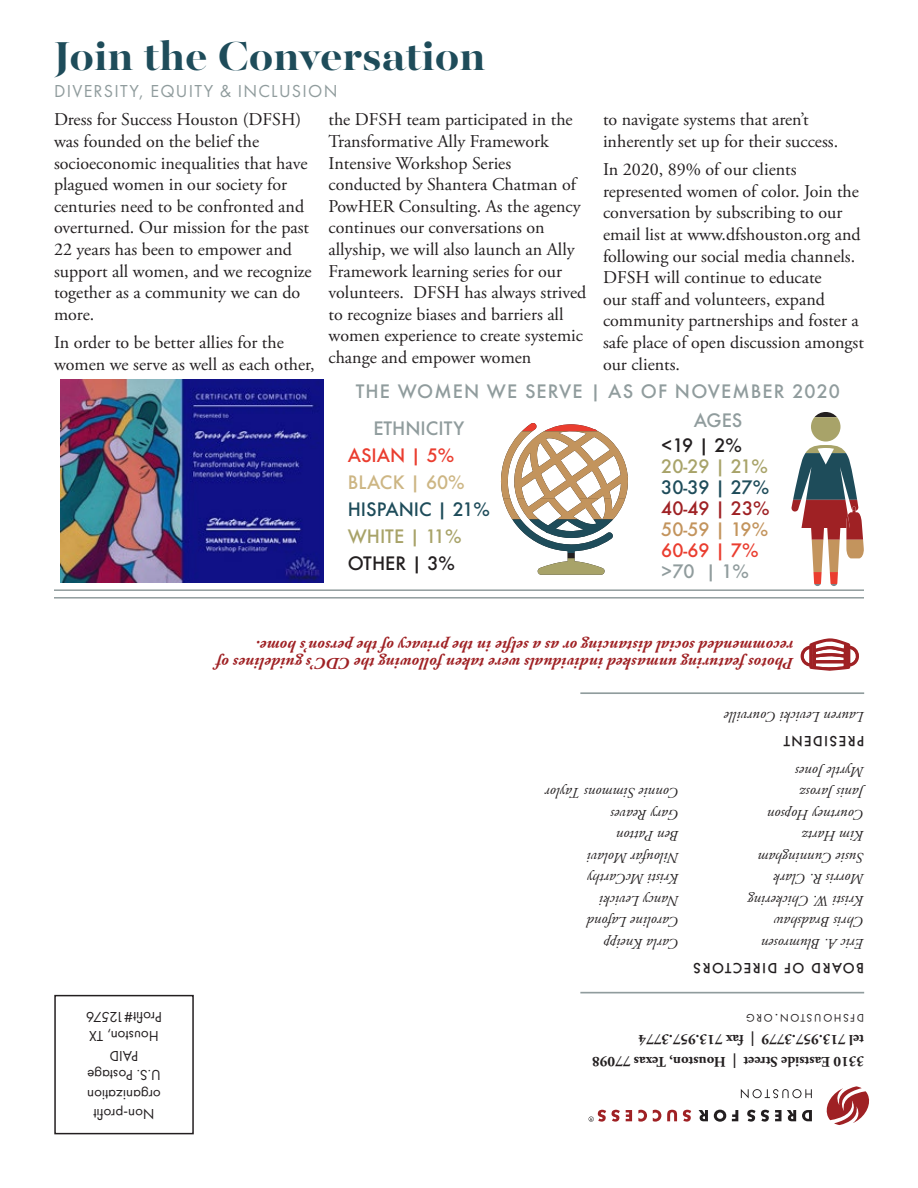
<style>
.page{position:relative;width:918px;height:1188px;background:#fff}
.page>*{position:absolute;margin:0;border:0;box-sizing:border-box;transform-origin:0 0}
.t1{font:700 45px "Majesti Banner";color:#1e4c5a}
.t2{font:18px/21.6px "Adobe Garamond Pro";color:#231f20}
.t3{font:500 18px/29.1px "Futura";letter-spacing:.06em;color:#909c9d}
.t4{font:18px "Futura PT";letter-spacing:.07em;color:#909c9d}
.t5{font:500 18px "Futura";color:#1e4c5a}
.t6{font:500 18px "Futura";color:#a8a369}
.t7{font:500 18px "Futura";color:#ea3d2f}
.t8{font:500 18px "Futura";color:#231f20}
.t9{font:500 18px "Futura";color:#9f2124}
.t10{font:500 18px "Futura";color:#c3945d}
.t11{font:500 18px "Futura";color:#909c9d}
.t12{font:500 18px "Futura";color:#cdb684}
.t13{font:italic 700 16.5px/16.5px "Adobe Garamond Pro";letter-spacing:.01em;color:#9f2124}
.t14{font:16.35px "Futura PT";color:#231f20}
.t15{font:15px/19.5px "Futura PT";color:#231f20;text-align:center}
.t16{font:italic 14.85px/21.6px "Adobe Garamond Pro";letter-spacing:.01em;color:#231f20}
.t17{font:700 14.7px/21.1px "Adobe Garamond Pro";color:#231f20}
.t18{font:500 13.5px "Futura";letter-spacing:.1em;color:#231f20}
.t19{font:11.4px "Futura PT";letter-spacing:.145em;color:#231f20}
</style>
<div class="page">
<div style="left:54px;top:995px;width:140px;height:139px;border:2px solid #231f20"></div>
<hr style="left:54px;top:597px;width:810px;height:2px;background:#909c9d">
<hr style="left:54px;top:589px;width:810px;height:2px;background:#909c9d">
<hr style="left:580px;top:992px;width:284px;height:1px;background:#909c9d">
<hr style="left:580px;top:692px;width:284px;height:2px;background:#909c9d">
<svg style="left:826px;top:1086px;width:43px;height:39px"></svg>
<svg style="left:802px;top:1110px;width:10px;height:11px"></svg>
<svg style="left:775px;top:1110px;width:21px;height:11px"></svg>
<svg style="left:747px;top:1110px;width:22px;height:12px"></svg>
<svg style="left:732px;top:1110px;width:6px;height:11px"></svg>
<svg style="left:714px;top:1110px;width:12px;height:12px"></svg>
<svg style="left:699px;top:1110px;width:9px;height:11px"></svg>
<svg style="left:683px;top:1110px;width:8px;height:12px"></svg>
<svg style="left:667px;top:1110px;width:10px;height:11px"></svg>
<svg style="left:653px;top:1110px;width:8px;height:12px"></svg>
<svg style="left:638px;top:1110px;width:9px;height:12px"></svg>
<svg style="left:626px;top:1110px;width:6px;height:11px"></svg>
<svg style="left:612px;top:1110px;width:8px;height:12px"></svg>
<svg style="left:589px;top:1110px;width:17px;height:12px"></svg>
<svg style="left:741px;top:1089px;width:71px;height:9px"></svg>
<img style="left:61px;top:380px;width:262px;height:203px">
<svg style="left:501px;top:423px;width:127px;height:152px"></svg>
<svg style="left:792px;top:412px;width:72px;height:174px"></svg>
<svg style="left:800px;top:638px;width:59px;height:33px"></svg>
<h1 class="t1" style="left:54px;top:26px;width:433px">Join the Conversation</h1>
<p class="t4" style="left:54px;top:81px;width:285px">DIVERSITY, EQUITY &amp; INCLUSION</p>
<p class="t2" style="left:54px;top:109px;width:259px">Dress for Success Houston (DFSH) was founded on the belief the socioeconomic inequalities that have plagued women in our society for centuries need to be confronted and overturned. Our mission for the past<br>22 years has been to empower and support all women, and we recognize together as a community we can do more.</p>
<p class="t2" style="left:54px;top:332px;width:262px">In order to be better allies for the women we serve as well as each other,</p>
<p class="t2" style="left:328px;top:109px;width:259px">the DFSH team participated in the<br>Transformative Ally Framework<br>Intensive Workshop Series conducted by Shantera Chatman of<br>PowHER Consulting. As the agency continues our conversations on allyship, we will also launch an Ally<br>Framework learning series for our volunteers. DFSH has always strived to recognize biases and barriers all women experience to create systemic change and empower women</p>
<p class="t2" style="left:603px;top:109px;width:237px">to navigate systems that aren’t inherently set up for their success.</p>
<p class="t2" style="left:603px;top:159px;width:262px">In 2020, 89% of our clients represented women of color. Join the conversation by subscribing to our email list at www.dfshouston.org and following our social media channels.<br>DFSH will continue to educate<br>our staff and volunteers, expand community partnerships and foster a safe place of open discussion amongst our clients.</p>
<p class="t3" style="left:694px;top:376px;width:148px;text-indent:-338px">THE WOMEN WE SERVE | AS OF NOVEMBER 2020<br>AGES</p>
<p class="t8" style="left:661px;top:433px;width:82px">&lt;19 | 2%</p>
<p class="t6" style="left:661px;top:454px;width:108px">20-29 | 21%</p>
<p class="t5" style="left:661px;top:475px;width:109px">30-39 | 27%</p>
<p class="t9" style="left:661px;top:496px;width:110px">40-49 | 23%</p>
<p class="t10" style="left:661px;top:517px;width:108px">50-59 | 19%</p>
<p class="t7" style="left:661px;top:538px;width:99px">60-69 | 7%</p>
<p class="t3" style="left:661px;top:557px;width:89px">&gt;70 | 1%</p>
<p class="t11" style="left:373px;top:416px;width:92px">ETHNICITY</p>
<p class="t7" style="left:348px;top:443px;width:108px">ASIAN | 5%</p>
<p class="t12" style="left:348px;top:470px;width:118px">BLACK | 60%</p>
<p class="t5" style="left:348px;top:497px;width:144px">HISPANIC | 21%</p>
<p class="t6" style="left:348px;top:524px;width:115px">WHITE | 11%</p>
<p class="t8" style="left:348px;top:551px;width:109px">OTHER | 3%</p>
<p class="t13" style="left:794px;top:671px;width:578px;rotate:-180deg">Photos featuring unmasked individuals were taken following the CDC’s guidelines of recommended social distancing or as a selfie in the privacy of the person’s home.</p>
<p class="t16" style="left:865px;top:727px;width:142px;rotate:-180deg">Lauren Levicki Courville</p>
<p class="t15" style="left:162px;top:1124px;width:78px;rotate:-180deg">Non-profit organization<br>U.S. Postage<br>PAID<br>Houston, TX<br>Profit#12576</p>
<p class="t16" style="left:679px;top:954px;width:135px;rotate:-180deg">Carla Kneipp<br>Caroline Lafond<br>Nancy Levicki<br>Kristi McCarthy<br>Niloufar Molavi<br>Ben Patton<br>Gary Reaves<br>Connie Simmons Taylor</p>
<p class="t18" style="left:865px;top:750px;width:83px;rotate:-180deg">PRESIDENT</p>
<p class="t16" style="left:864px;top:954px;width:117px;rotate:-180deg">Eric A. Blumrosen<br>Chris Bradshaw<br>Kristi W. Chickering<br>Morris R. Clark<br>Susie Cunningham<br>Kim Hartz<br>Courtney Hopson<br>Janis Jarosz<br>Myrtle Jones</p>
<p class="t18" style="left:864px;top:977px;width:172px;rotate:-180deg">BOARD OF DIRECTORS</p>
<p class="t19" style="left:773px;top:1025px;width:28px;rotate:-180deg">org</p>
<p class="t14" style="left:778px;top:1029px;width:5px;rotate:-180deg">.</p>
<p class="t19" style="left:864px;top:1025px;width:86px;rotate:-180deg">dfshouston</p>
<p class="t17" style="left:864px;top:1072px;width:273px;rotate:-180deg">3310 Eastside Street | Houston, Texas 77098 tel 713.957.3779 | fax 713.957.3774</p>
</div>
